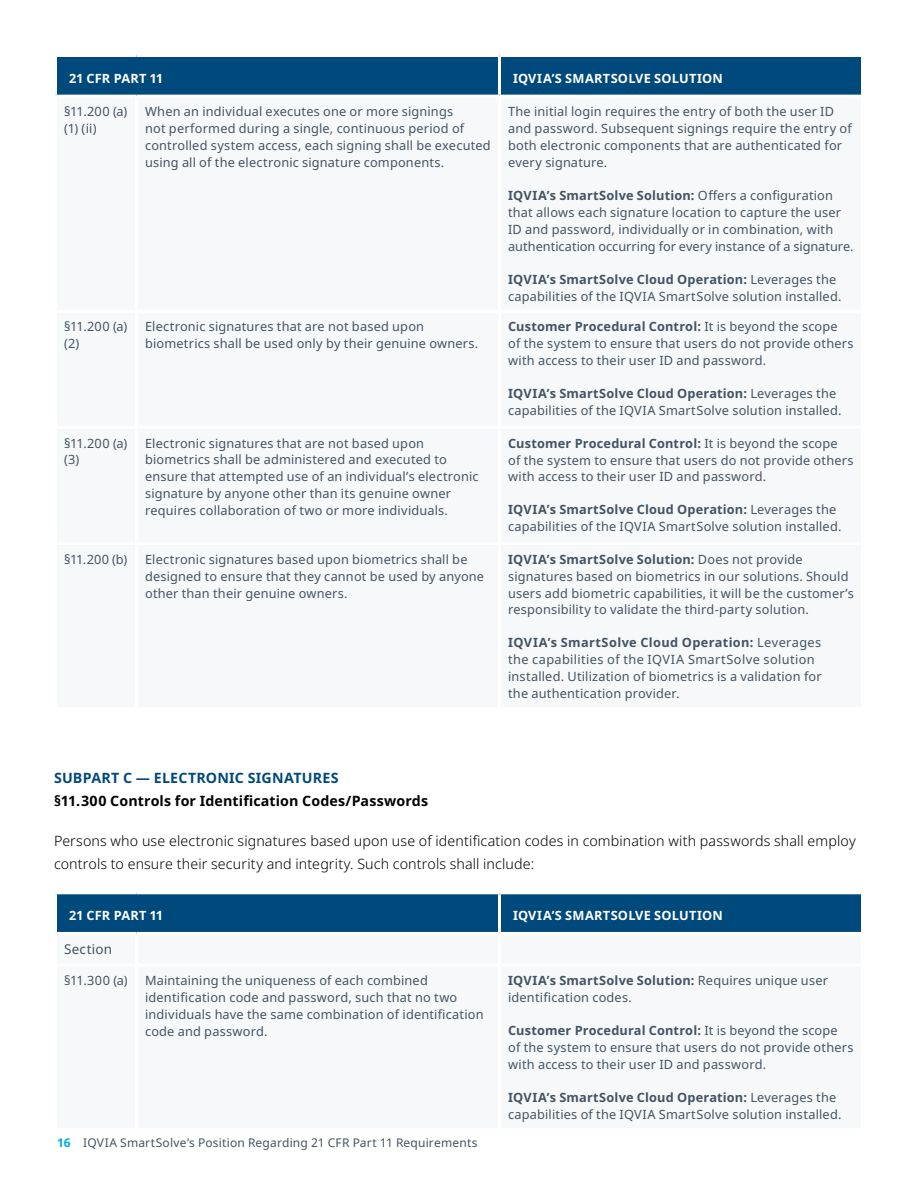
<style>
.page{position:relative;width:918px;height:1188px;background:#fff}
.page>*{position:absolute;margin:0;border:0;box-sizing:border-box;transform-origin:0 0}
.t1{font:300 14.25px/23.2px "Noto Sans";letter-spacing:.01em;color:#000}
.t2{font:700 14.25px "Noto Sans";letter-spacing:.01em;color:#000}
.t3{font:700 14.25px "Noto Sans";letter-spacing:.015em;color:#00497c}
.t4{font:13.5px "Noto Sans";letter-spacing:.015em;color:#435465}
.t5{font:12.75px/17px "Noto Sans";letter-spacing:.015em;color:#435465}
.t6{font:700 12.75px "Noto Sans";letter-spacing:.02em;color:#fff}
.t7{font:12px "Noto Sans";letter-spacing:.015em;color:#435465}
.s1{font-weight:700}
.s2{font-weight:700;color:#00aae7}
</style>
<div class="page">
<div style="left:56px;top:56px;width:444px;height:40px;background:#00497c"></div>
<div style="left:500px;top:56px;width:362px;height:40px;background:#00497c"></div>
<hr style="left:498px;top:57px;width:3px;height:38px;background:#fff">
<hr style="left:54px;top:54px;width:82px;height:3px;background:#fff">
<hr style="left:54px;top:57px;width:3px;height:38px;background:#fff">
<hr style="left:136px;top:54px;width:364px;height:3px;background:#fff">
<hr style="left:500px;top:54px;width:364px;height:3px;background:#fff">
<hr style="left:861px;top:57px;width:3px;height:38px;background:#fff">
<hr style="left:54px;top:95px;width:82px;height:3px;background:#fff">
<hr style="left:136px;top:95px;width:364px;height:3px;background:#fff">
<hr style="left:500px;top:95px;width:364px;height:3px;background:#fff">
<div style="left:56px;top:893px;width:444px;height:40px;background:#00497c"></div>
<div style="left:500px;top:893px;width:362px;height:40px;background:#00497c"></div>
<hr style="left:498px;top:894px;width:3px;height:38px;background:#fff">
<hr style="left:54px;top:891px;width:82px;height:3px;background:#fff">
<hr style="left:54px;top:894px;width:3px;height:38px;background:#fff">
<hr style="left:136px;top:891px;width:364px;height:3px;background:#fff">
<hr style="left:500px;top:891px;width:364px;height:3px;background:#fff">
<hr style="left:861px;top:894px;width:3px;height:38px;background:#fff">
<hr style="left:54px;top:932px;width:82px;height:3px;background:#fff">
<hr style="left:136px;top:932px;width:364px;height:3px;background:#fff">
<hr style="left:500px;top:932px;width:364px;height:3px;background:#fff">
<p class="t6" style="left:69px;top:69px;width:96px">21 CFR PART 11</p>
<p class="t6" style="left:513px;top:69px;width:211px">IQVIA’S SMARTSOLVE SOLUTION</p>
<p class="t5" style="left:64px;top:103px;width:65px">§11.200 (a) (1) (ii)</p>
<p class="t5" style="left:145px;top:103px;width:347px">When an individual executes one or more signings<br>not performed during a single, continuous period of controlled system access, each signing shall be executed using all of the electronic signature components.</p>
<p class="t5" style="left:508px;top:103px;width:345px">The initial login requires the entry of both the user ID and password. Subsequent signings require the entry of both electronic components that are authenticated for every signature.</p>
<p class="t5" style="left:508px;top:187px;width:347px"><span class="s1">IQVIA’s SmartSolve Solution:</span> Offers a configuration that allows each signature location to capture the user ID and password, individually or in combination, with authentication occurring for every instance of a signature.</p>
<p class="t5" style="left:508px;top:271px;width:335px"><span class="s1">IQVIA’s SmartSolve Cloud Operation:</span> Leverages the capabilities of the IQVIA SmartSolve solution installed.</p>
<p class="t5" style="left:64px;top:319px;width:65px">§11.200 (a) (2)</p>
<p class="t5" style="left:145px;top:319px;width:335px">Electronic signatures that are not based upon biometrics shall be used only by their genuine owners.</p>
<p class="t5" style="left:508px;top:319px;width:347px"><span class="s1">Customer Procedural Control:</span> It is beyond the scope<br>of the system to ensure that users do not provide others with access to their user ID and password.</p>
<p class="t5" style="left:508px;top:386px;width:335px"><span class="s1">IQVIA’s SmartSolve Cloud Operation:</span> Leverages the capabilities of the IQVIA SmartSolve solution installed.</p>
<p class="t5" style="left:64px;top:435px;width:65px">§11.200 (a) (3)</p>
<p class="t5" style="left:145px;top:435px;width:335px">Electronic signatures that are not based upon biometrics shall be administered and executed to ensure that attempted use of an individual’s electronic signature by anyone other than its genuine owner requires collaboration of two or more individuals.</p>
<p class="t5" style="left:508px;top:435px;width:347px"><span class="s1">Customer Procedural Control:</span> It is beyond the scope<br>of the system to ensure that users do not provide others with access to their user ID and password.</p>
<p class="t5" style="left:508px;top:502px;width:335px"><span class="s1">IQVIA’s SmartSolve Cloud Operation:</span> Leverages the capabilities of the IQVIA SmartSolve solution installed.</p>
<p class="t5" style="left:64px;top:551px;width:65px">§11.200 (b)</p>
<p class="t5" style="left:145px;top:551px;width:341px">Electronic signatures based upon biometrics shall be designed to ensure that they cannot be used by anyone other than their genuine owners.</p>
<p class="t5" style="left:508px;top:551px;width:347px"><span class="s1">IQVIA’s SmartSolve Solution:</span> Does not provide signatures based on biometrics in our solutions. Should users add biometric capabilities, it will be the customer’s responsibility to validate the third-party solution.</p>
<p class="t5" style="left:508px;top:635px;width:315px"><span class="s1">IQVIA’s SmartSolve Cloud Operation:</span> Leverages the capabilities of the IQVIA SmartSolve solution installed. Utilization of biometrics is a validation for the authentication provider.</p>
<p class="t3" style="left:54px;top:768px;width:286px">SUBPART C — ELECTRONIC SIGNATURES</p>
<p class="t2" style="left:54px;top:791px;width:376px">§11.300 Controls for Identification Codes/Passwords</p>
<p class="t1" style="left:54px;top:829px;width:803px">Persons who use electronic signatures based upon use of identification codes in combination with passwords shall employ controls to ensure their security and integrity. Such controls shall include:</p>
<p class="t6" style="left:69px;top:906px;width:96px">21 CFR PART 11</p>
<p class="t6" style="left:513px;top:906px;width:211px">IQVIA’S SMARTSOLVE SOLUTION</p>
<p class="t4" style="left:64px;top:940px;width:49px">Section</p>
<p class="t5" style="left:64px;top:972px;width:65px">§11.300 (a)</p>
<p class="t5" style="left:145px;top:972px;width:340px">Maintaining the uniqueness of each combined identification code and password, such that no two individuals have the same combination of identification code and password.</p>
<p class="t5" style="left:508px;top:972px;width:321px"><span class="s1">IQVIA’s SmartSolve Solution:</span> Requires unique user identification codes.</p>
<p class="t5" style="left:508px;top:1022px;width:347px"><span class="s1">Customer Procedural Control:</span> It is beyond the scope<br>of the system to ensure that users do not provide others with access to their user ID and password.</p>
<p class="t5" style="left:508px;top:1089px;width:335px"><span class="s1">IQVIA’s SmartSolve Cloud Operation:</span> Leverages the capabilities of the IQVIA SmartSolve solution installed.</p>
<p class="t7" style="left:57px;top:1134px;width:422px"><span class="s2">16</span> IQVIA SmartSolve’s Position Regarding 21 CFR Part 11 Requirements</p>
</div>
